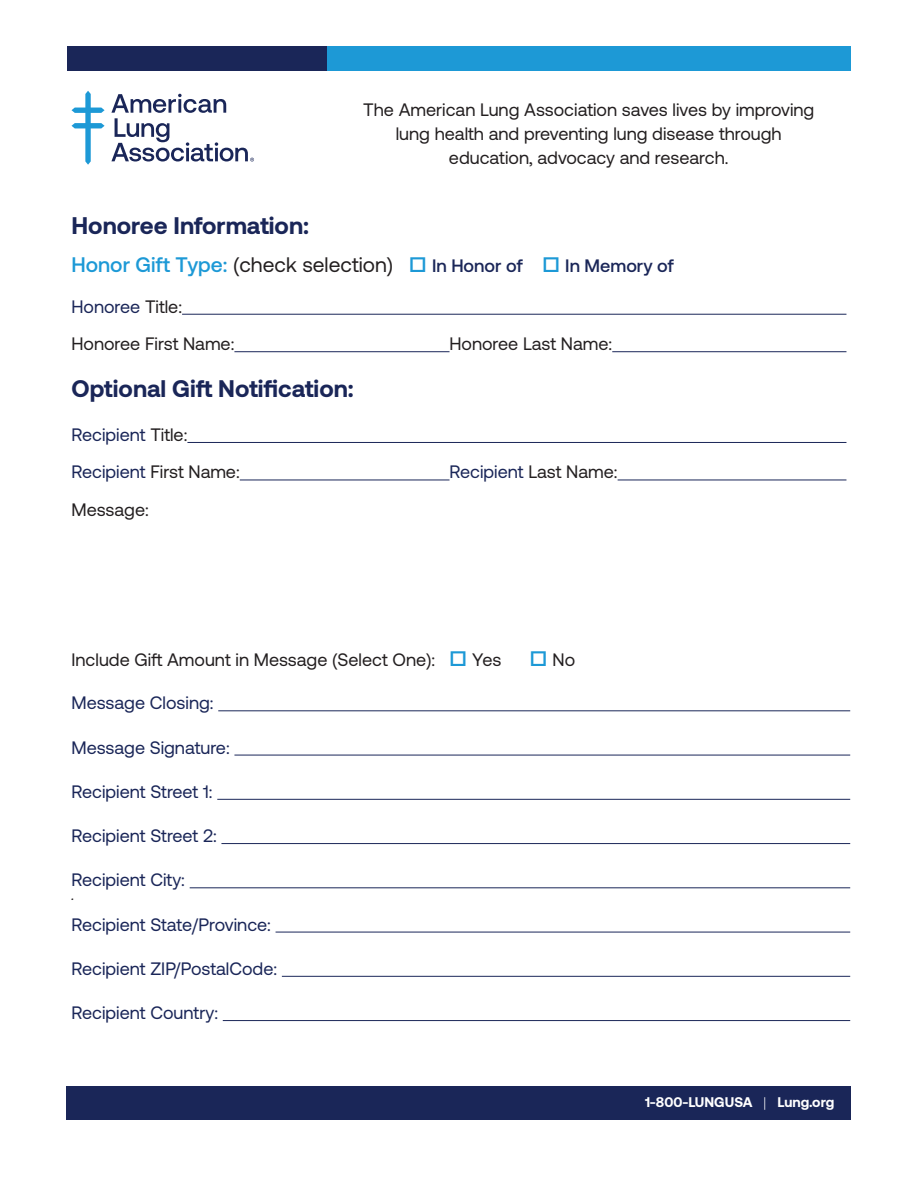
<style>
.page{position:relative;width:918px;height:1188px;background:#fff}
.page>*{position:absolute;margin:0;border:0;box-sizing:border-box;transform-origin:0 0}
.t1{font:700 24px "Aeonik";color:#1a2658}
.t2{font:18px/24px "Aeonik";color:#231f20}
.t3{font:18px/37.5px "Aeonik";color:#1a2658}
.t4{font:500 18px "Aeonik";color:#1a2658}
.t5{font:italic 15px "Aeonik";color:#231f20}
.t6{font:700 13.95px "Aeonik";color:#fff}
.s1{font-size:21px;color:#1d99d6}
.s2{font-weight:400;font-size:21px;color:#231f20}
.s3{color:#1a2658}
.s4{color:#231f20}
.s5{font-weight:500;font-size:21px;color:#1d99d6}
.s6{font-weight:300}
</style>
<div class="page">
<div style="left:68px;top:46px;width:259px;height:25px;background:#1a2658"></div>
<div style="left:327px;top:46px;width:523px;height:25px;background:#1d99d6"></div>
<svg style="left:72px;top:91px;width:33px;height:74px"></svg>
<svg style="left:111px;top:94px;width:143px;height:68px"></svg>
<div style="left:67px;top:1086px;width:784px;height:34px;background:#1a2658"></div>
<hr style="left:218px;top:710px;width:632px;height:1px;background:#1a2658">
<hr style="left:234px;top:755px;width:616px;height:1px;background:#1a2658">
<hr style="left:217px;top:799px;width:633px;height:1px;background:#1a2658">
<hr style="left:221px;top:843px;width:629px;height:1px;background:#1a2658">
<hr style="left:190px;top:887px;width:660px;height:1px;background:#1a2658">
<hr style="left:276px;top:932px;width:574px;height:1px;background:#1a2658">
<hr style="left:282px;top:976px;width:568px;height:1px;background:#1a2658">
<hr style="left:223px;top:1020px;width:627px;height:1px;background:#1a2658">
<hr style="left:182px;top:314px;width:664px;height:1px;background:#1a2658">
<hr style="left:234px;top:351px;width:216px;height:1px;background:#1a2658">
<hr style="left:612px;top:351px;width:234px;height:1px;background:#1a2658">
<hr style="left:187px;top:442px;width:659px;height:1px;background:#1a2658">
<hr style="left:240px;top:480px;width:210px;height:1px;background:#1a2658">
<hr style="left:618px;top:480px;width:228px;height:1px;background:#1a2658">
<p class="t2" style="left:363px;top:98px;width:453px;text-align:center">The American Lung Association saves lives by improving lung health and preventing lung disease through education, advocacy and research.</p>
<h1 class="t1" style="left:72px;top:212px;width:239px">Honoree Information:</h1>
<p class="t4" style="left:72px;top:255px;width:604px"><span class="s1">Honor Gift Type:</span> <span class="s2">(check selection)</span> <span class="s1">□</span> In Honor of <span class="s1">□</span> In Memory of</p>
<p class="t2" style="left:72px;top:288px;width:164px;line-height:37.5px"><span class="s3">Honoree</span> Title:<br>Honoree First Name:</p>
<h1 class="t1" style="left:72px;top:375px;width:284px">Optional Gift Notification:</h1>
<p class="t3" style="left:72px;top:416px;width:170px">Recipient <span class="s4">Title:<br></span>Recipient <span class="s4">First Name:</span></p>
<p class="t2" style="left:72px;top:498px;width:79px">Message:</p>
<p class="t2" style="left:450px;top:332px;width:164px">Honoree Last Name:</p>
<p class="t3" style="left:450px;top:453px;width:170px">Recipient <span class="s4">Last Name:</span></p>
<p class="t2" style="left:72px;top:648px;width:431px">Include Gift Amount in Message (Select One): <span class="s5">□</span> Yes</p>
<p class="t2" style="left:530px;top:648px;width:47px"><span class="s5">□</span> No</p>
<p class="t3" style="left:72px;top:684px;width:144px">Message Closing:</p>
<p class="t3" style="left:72px;top:729px;width:160px">Message Signature:</p>
<p class="t3" style="left:72px;top:773px;width:143px">Recipient Street 1:</p>
<p class="t3" style="left:72px;top:817px;width:147px">Recipient Street 2:</p>
<p class="t3" style="left:72px;top:861px;width:115px">Recipient City:</p>
<p class="t3" style="left:72px;top:906px;width:201px">Recipient State/Province:</p>
<p class="t3" style="left:72px;top:950px;width:207px">Recipient ZIP/PostalCode:</p>
<p class="t3" style="left:72px;top:994px;width:148px">Recipient Country:</p>
<p class="t5" style="left:72px;top:887px;width:5px">.</p>
<p class="t6" style="left:645px;top:1094px;width:191px">1-800-LUNGUSA <span class="s6">|</span> Lung.org</p>
</div>
